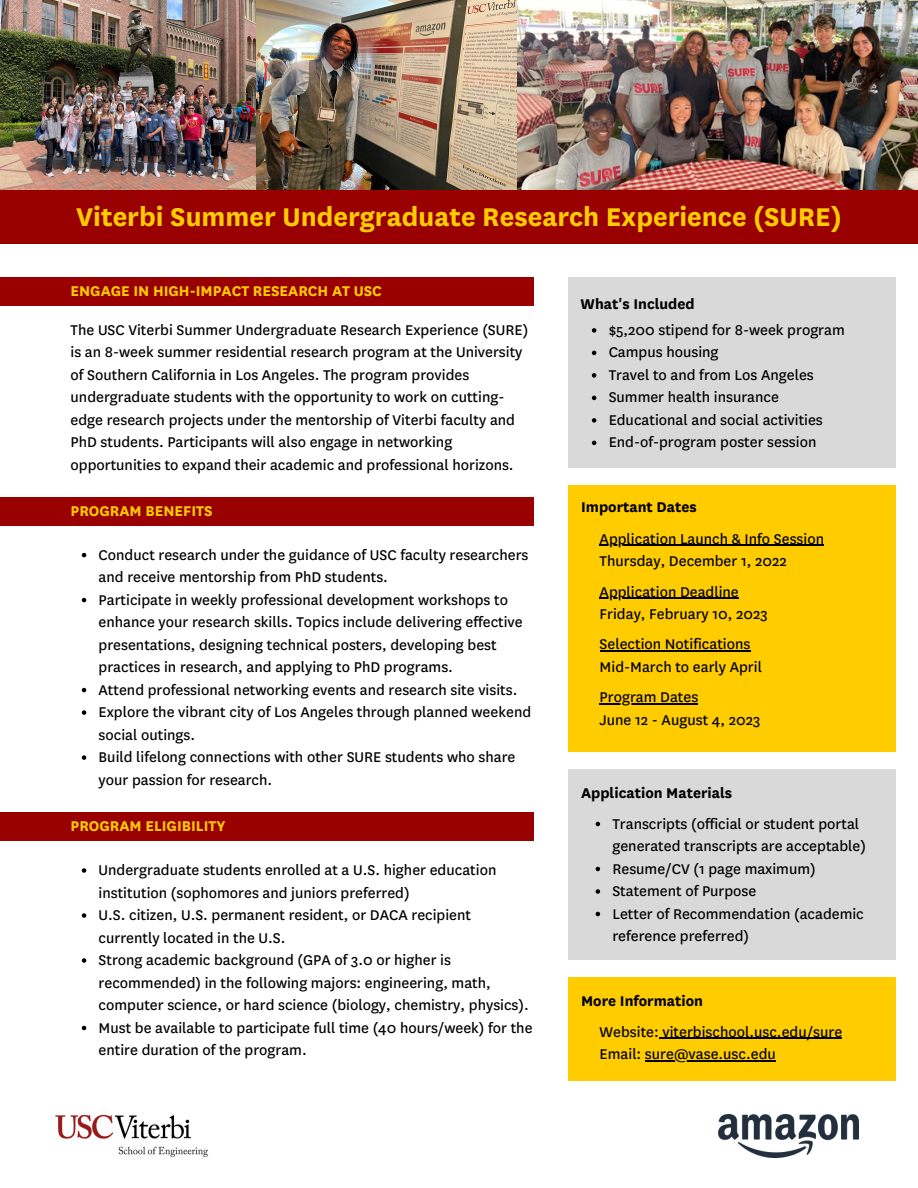
<style>
.page{position:relative;width:918px;height:1188px;background:#fff}
.page>*{position:absolute;margin:0;border:0;box-sizing:border-box;transform-origin:0 0}
.t1{font:700 30px "National";color:#fc0}
.t2{font:16.5px/22.5px "National";color:#000}
.t3{font:700 16.5px "National";color:#fc0}
.t4{font:700 16.5px "National";color:#000}
</style>
<div class="page">
<div style="left:568px;top:485px;width:327px;height:267px;background:#fc0"></div>
<div style="left:568px;top:277px;width:327px;height:190px;background:#d9d9d9"></div>
<div style="left:568px;top:769px;width:327px;height:191px;background:#d9d9d9"></div>
<div style="left:0;top:497px;width:533px;height:29px;background:#900"></div>
<div style="left:0;top:813px;width:533px;height:28px;background:#900"></div>
<div style="left:0;top:277px;width:533px;height:28px;background:#900"></div>
<div style="left:568px;top:977px;width:327px;height:104px;background:#fc0"></div>
<img style="left:55px;top:1114px;width:153px;height:44px">
<img style="left:718px;top:1115px;width:141px;height:43px">
<img style="left:0;top:0;width:517px;height:190px">
<img style="left:517px;top:0;width:401px;height:190px">
<div style="left:0;top:190px;width:918px;height:54px;background:#900"></div>
<svg style="left:592px;top:328px;width:4px;height:5px"></svg>
<svg style="left:592px;top:351px;width:4px;height:4px"></svg>
<svg style="left:592px;top:373px;width:4px;height:5px"></svg>
<svg style="left:592px;top:396px;width:4px;height:4px"></svg>
<svg style="left:592px;top:418px;width:4px;height:5px"></svg>
<svg style="left:592px;top:441px;width:4px;height:4px"></svg>
<hr style="left:600px;top:545px;width:224px;height:1px;background:#000">
<hr style="left:600px;top:598px;width:139px;height:1px;background:#000">
<hr style="left:600px;top:651px;width:150px;height:1px;background:#000">
<hr style="left:600px;top:703px;width:98px;height:2px;background:#000">
<svg style="left:596px;top:822px;width:4px;height:4px"></svg>
<svg style="left:596px;top:867px;width:4px;height:4px"></svg>
<svg style="left:596px;top:889px;width:4px;height:5px"></svg>
<svg style="left:596px;top:912px;width:4px;height:4px"></svg>
<svg style="left:82px;top:553px;width:4px;height:4px"></svg>
<svg style="left:82px;top:598px;width:4px;height:4px"></svg>
<svg style="left:82px;top:688px;width:4px;height:4px"></svg>
<svg style="left:82px;top:710px;width:4px;height:5px"></svg>
<svg style="left:82px;top:755px;width:4px;height:5px"></svg>
<svg style="left:82px;top:868px;width:4px;height:5px"></svg>
<svg style="left:82px;top:913px;width:4px;height:5px"></svg>
<svg style="left:82px;top:958px;width:4px;height:5px"></svg>
<svg style="left:82px;top:1026px;width:4px;height:4px"></svg>
<hr style="left:663px;top:1038px;width:179px;height:1px;background:#000">
<hr style="left:645px;top:1060px;width:131px;height:1px;background:#000">
<h1 class="t1" style="left:76px;top:199px;width:767px">Viterbi Summer Undergraduate Research Experience (SURE)</h1>
<p class="t3" style="left:71px;top:281px;width:313px">ENGAGE IN HIGH-IMPACT RESEARCH AT USC</p>
<p class="t2" style="left:71px;top:319px;width:459px">The USC Viterbi Summer Undergraduate Research Experience (SURE) is an 8-week summer residential research program at the University of Southern California in Los Angeles. The program provides undergraduate students with the opportunity to work on cutting&shy;edge research projects under the mentorship of Viterbi faculty and PhD students. Participants will also engage in networking opportunities to expand their academic and professional horizons.</p>
<p class="t3" style="left:71px;top:501px;width:143px">PROGRAM BENEFITS</p>
<p class="t2" style="left:99px;top:543px;width:434px">Conduct research under the guidance of USC faculty researchers and receive mentorship from PhD students.<br>Participate in weekly professional development workshops to enhance your research skills. Topics include delivering effective presentations, designing technical posters, developing best practices in research, and applying to PhD programs.<br>Attend professional networking events and research site visits.<br>Explore the vibrant city of Los Angeles through planned weekend social outings.<br>Build lifelong connections with other SURE students who share your passion for research.</p>
<p class="t3" style="left:71px;top:816px;width:156px">PROGRAM ELIGIBILITY</p>
<p class="t2" style="left:99px;top:859px;width:435px">Undergraduate students enrolled at a U.S. higher education institution (sophomores and juniors preferred)<br>U.S. citizen, U.S. permanent resident, or DACA recipient currently located in the U.S.<br>Strong academic background (GPA of 3.0 or higher is recommended) in the following majors: engineering, math, computer science, or hard science (biology, chemistry, physics).<br>Must be available to participate full time (40 hours/week) for the entire duration of the program.</p>
<p class="t4" style="left:581px;top:294px;width:116px">What's Included</p>
<p class="t2" style="left:609px;top:319px;width:238px">$5,200 stipend for 8-week program<br>Campus housing<br>Travel to and from Los Angeles<br>Summer health insurance<br>Educational and social activities<br>End-of-program poster session</p>
<p class="t4" style="left:581px;top:497px;width:117px">Important Dates</p>
<p class="t2" style="left:600px;top:528px;width:226px">Application Launch &amp; Info Session<br>Thursday, December 1, 2022</p>
<p class="t2" style="left:600px;top:580px;width:170px">Application Deadline<br>Friday, February 10, 2023</p>
<p class="t2" style="left:600px;top:633px;width:164px">Selection Notifications<br>Mid-March to early April</p>
<p class="t2" style="left:600px;top:686px;width:162px">Program Dates<br>June 12 - August 4, 2023</p>
<p class="t4" style="left:581px;top:783px;width:153px">Application Materials</p>
<p class="t2" style="left:612px;top:812px;width:255px">Transcripts (official or student portal generated transcripts are acceptable)<br>Resume/CV (1 page maximum)<br>Statement of Purpose<br>Letter of Recommendation (academic reference preferred)</p>
<p class="t4" style="left:581px;top:991px;width:123px">More Information</p>
<p class="t2" style="left:600px;top:1020px;width:244px">Website: viterbischool.usc.edu/sure<br>Email: sure@vase.usc.edu</p>
</div>
